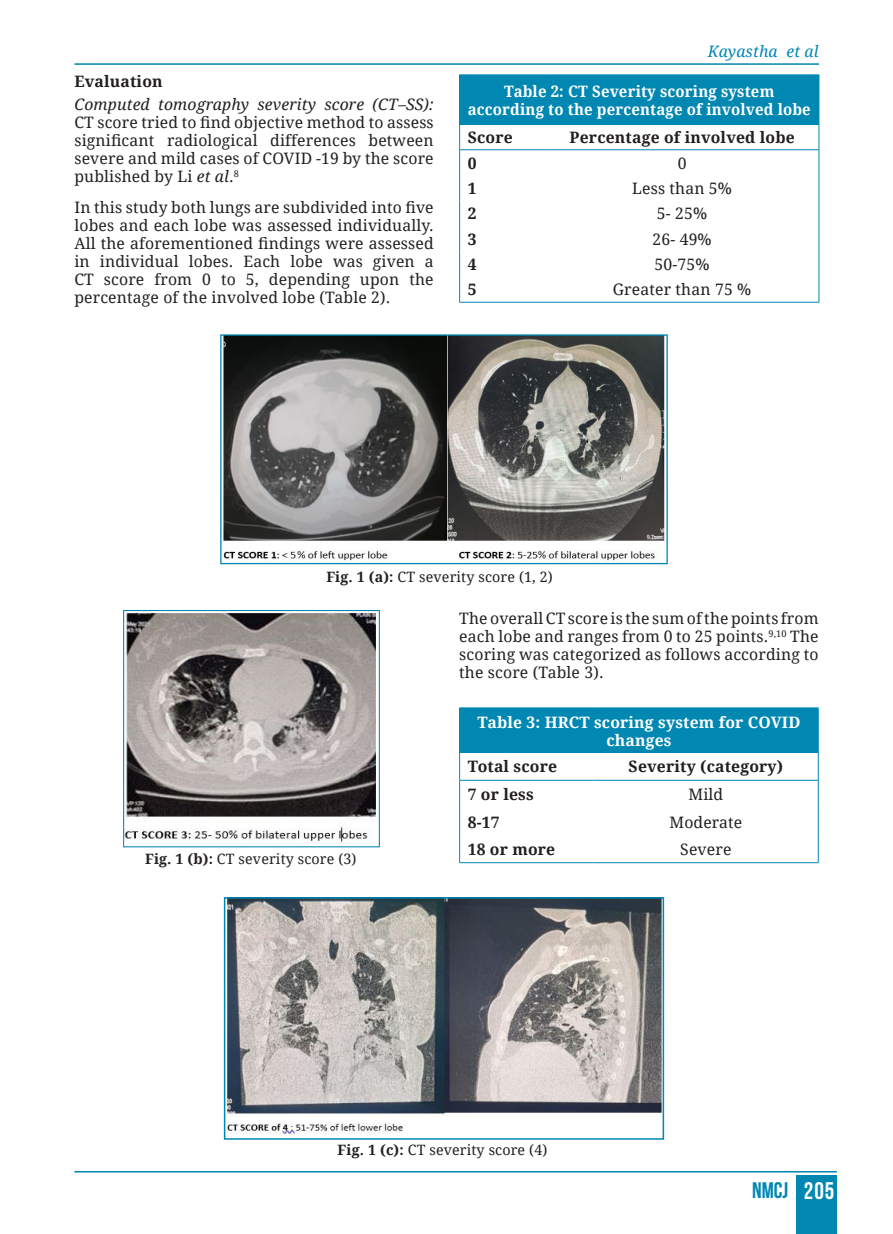
<style>
.page{position:relative;width:893px;height:1234px;background:#fff}
.page>*{position:absolute;margin:0;border:0;box-sizing:border-box;transform-origin:0 0}
.t1{font:700 22.5px "Bebas Neue";color:#0087b2}
.MAIN_TEXT_PARA{font:15.75px/18px "Droid Serif";letter-spacing:.01em;color:#231f20;text-align:justify}
.MAIN_TEXT_PARA-2{font:700 15.75px "Droid Serif";letter-spacing:.01em;color:#231f20}
.MAIN_TEXT_PARA-3{font:700 15.75px/18px "Droid Serif";letter-spacing:.01em;color:#fff;text-align:center;scale:.95 1}
.MAIN_TEXT_PARA-4{font:700 15.75px/18px "Droid Serif";letter-spacing:.01em;color:#fff;text-align:center}
.MAIN_TEXT_PARA-5{font:italic 15.75px "Droid Serif";letter-spacing:.01em;color:#0087b2}
.MAIN_TEXT_PARA-6{font:14.25px "Droid Serif";letter-spacing:.01em;color:#231f20}
.s1{font-style:italic}
.s2{font-weight:700}
.s3{font-size:24px;color:#fff}
</style>
<div class="page">
<div style="left:796px;top:1174px;width:41px;height:59px;background:#0087b2"></div>
<hr style="left:74px;top:1170px;width:763px;height:2px;background:#0087b2">
<hr style="left:74px;top:63px;width:745px;height:2px;background:#0087b2">
<div style="left:460px;top:75px;width:359px;height:49px;background:#0087b2"></div>
<hr style="left:459px;top:74px;width:86px;height:1px;background:#0087b2">
<hr style="left:459px;top:75px;width:1px;height:49px;background:#0087b2">
<hr style="left:545px;top:74px;width:274px;height:1px;background:#0087b2">
<hr style="left:819px;top:75px;width:1px;height:49px;background:#0087b2">
<svg style="left:459px;top:124px;width:1px;height:178px"></svg>
<svg style="left:819px;top:124px;width:1px;height:178px"></svg>
<hr style="left:459px;top:302px;width:86px;height:1px;background:#0087b2">
<hr style="left:545px;top:302px;width:274px;height:1px;background:#0087b2">
<hr style="left:459px;top:149px;width:86px;height:1px;background:#0087b2">
<hr style="left:545px;top:149px;width:274px;height:1px;background:#0087b2">
<div style="left:460px;top:707px;width:358px;height:45px;background:#0087b2"></div>
<hr style="left:459px;top:707px;width:134px;height:1px;background:#0087b2">
<hr style="left:459px;top:708px;width:1px;height:44px;background:#0087b2">
<hr style="left:593px;top:707px;width:226px;height:1px;background:#0087b2">
<hr style="left:818px;top:708px;width:1px;height:44px;background:#0087b2">
<svg style="left:459px;top:752px;width:1px;height:110px"></svg>
<svg style="left:818px;top:752px;width:1px;height:110px"></svg>
<hr style="left:459px;top:862px;width:134px;height:1px;background:#0087b2">
<hr style="left:593px;top:862px;width:226px;height:1px;background:#0087b2">
<hr style="left:459px;top:779px;width:134px;height:1px;background:#0087b2">
<hr style="left:593px;top:779px;width:226px;height:1px;background:#0087b2">
<img style="left:223px;top:336px;width:442px;height:225px">
<div style="left:220px;top:334px;width:448px;height:230px;border:1px solid #0087b2"></div>
<img style="left:125px;top:612px;width:251px;height:232px">
<div style="left:123px;top:610px;width:257px;height:237px;border:1px solid #0087b2"></div>
<img style="left:227px;top:899px;width:434px;height:236px">
<div style="left:224px;top:896px;width:440px;height:243px;border:2px solid #0087b2"></div>
<p class="MAIN_TEXT_PARA-2" style="left:74px;top:70px;width:90px">Evaluation</p>
<p class="MAIN_TEXT_PARA" style="left:74px;top:95px;width:361px"><span class="s1">Computed tomography severity score (CT–SS):<br></span>CT score tried to find objective method to assess significant radiological differences between severe and mild cases of COVID -19 by the score published by Li <span class="s1">et al</span>.<sup>8</sup></p>
<p class="MAIN_TEXT_PARA" style="left:74px;top:197px;width:361px">In this study both lungs are subdivided into five lobes and each lobe was assessed individually.<br>All the aforementioned findings were assessed in individual lobes. Each lobe was given a CT score from 0 to 5, depending upon the percentage of the involved lobe (Table 2).</p>
<p class="MAIN_TEXT_PARA-5" style="left:708px;top:41px;width:112px">Kayastha et al</p>
<p class="MAIN_TEXT_PARA-3" style="left:468px;top:82px;width:363px">Table 2: CT Severity scoring system according to the percentage of involved lobe</p>
<p class="MAIN_TEXT_PARA-2" style="left:468px;top:126px;width:47px">Score</p>
<p class="MAIN_TEXT_PARA-2" style="left:570px;top:126px;width:227px">Percentage of involved lobe</p>
<p class="MAIN_TEXT_PARA-2" style="left:468px;top:152px;width:10px">0</p>
<p class="MAIN_TEXT_PARA" style="left:678px;top:154px;width:10px">0</p>
<p class="MAIN_TEXT_PARA-2" style="left:468px;top:177px;width:10px">1</p>
<p class="MAIN_TEXT_PARA" style="left:632px;top:179px;width:101px">Less than 5%</p>
<p class="MAIN_TEXT_PARA-2" style="left:468px;top:203px;width:10px">2</p>
<p class="MAIN_TEXT_PARA" style="left:657px;top:204px;width:52px">5- 25%</p>
<p class="MAIN_TEXT_PARA-2" style="left:468px;top:228px;width:10px">3</p>
<p class="MAIN_TEXT_PARA" style="left:652px;top:230px;width:61px">26- 49%</p>
<p class="MAIN_TEXT_PARA-2" style="left:468px;top:253px;width:10px">4</p>
<p class="MAIN_TEXT_PARA" style="left:655px;top:255px;width:56px">50-75%</p>
<p class="MAIN_TEXT_PARA-2" style="left:468px;top:279px;width:10px">5</p>
<p class="MAIN_TEXT_PARA" style="left:613px;top:280px;width:140px">Greater than 75 %</p>
<p class="MAIN_TEXT_PARA-6" style="left:326px;top:566px;width:228px"><span class="s2">Fig. 1 (a):</span> CT severity score (1, 2)</p>
<p class="MAIN_TEXT_PARA-6" style="left:145px;top:848px;width:213px"><span class="s2">Fig. 1 (b):</span> CT severity score (3)</p>
<p class="MAIN_TEXT_PARA" style="left:459px;top:608px;width:361px">The overall CT score is the sum of the points from each lobe and ranges from 0 to 25 points.<sup>9,10</sup> The scoring was categorized as follows according to the score (Table 3).</p>
<p class="MAIN_TEXT_PARA-4" style="left:477px;top:712px;width:324px">Table 3: HRCT scoring system for COVID changes</p>
<p class="MAIN_TEXT_PARA-2" style="left:468px;top:755px;width:91px">Total score</p>
<p class="MAIN_TEXT_PARA-2" style="left:629px;top:755px;width:156px">Severity (category)</p>
<p class="MAIN_TEXT_PARA-2" style="left:468px;top:783px;width:68px">7 or less</p>
<p class="MAIN_TEXT_PARA" style="left:688px;top:785px;width:36px">Mild</p>
<p class="MAIN_TEXT_PARA-2" style="left:468px;top:810px;width:33px">8-17</p>
<p class="MAIN_TEXT_PARA" style="left:669px;top:812px;width:75px">Moderate</p>
<p class="MAIN_TEXT_PARA-2" style="left:468px;top:838px;width:89px">18 or more</p>
<p class="MAIN_TEXT_PARA" style="left:680px;top:839px;width:53px">Severe</p>
<p class="MAIN_TEXT_PARA-6" style="left:338px;top:1139px;width:211px"><span class="s2">Fig. 1 (c):</span> CT severity score (4)</p>
<h1 class="t1" style="left:752px;top:1177px;width:84px">NMCJ <span class="s3">205</span></h1>
</div>
